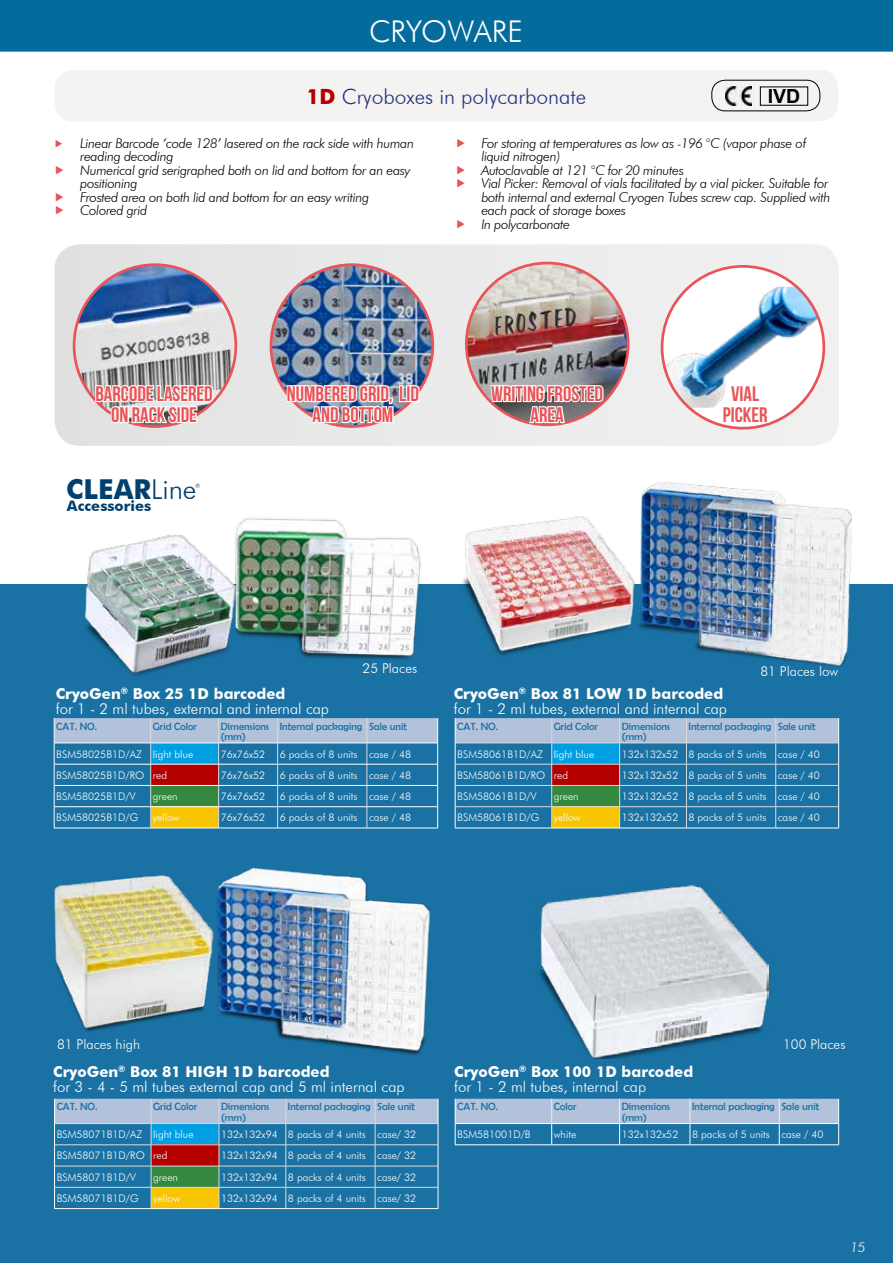
<style>
.page{position:relative;width:893px;height:1263px;background:#fff}
.page>*{position:absolute;margin:0;border:0;box-sizing:border-box;transform-origin:0 0}
.t1{font:300 30px "Futura BT";color:#fff}
.t2{font:700 27.45px "Futura BT";color:#003f6e}
.t3{font:21px/21px "Bebas Neue";color:#ea5357;text-align:center}
.t4{font:300 21px "Futura BT";color:#283583}
.t5{font:700 19.5px "Arial";color:#000}
.t6{font:300 15px/15px "Futura BT";color:#fff}
.t7{font:700 14.55px "Futura BT";color:#003f6e}
.t8{font:italic 300 13.5px/13.5px "Futura BT";letter-spacing:-.025em;color:#000}
.t9{font:300 13.5px "Futura BT";color:#fff}
.t10{font:italic 300 13.5px "Futura BT";color:#fff}
.t11{font:300 10.5px "Futura BT";color:#fff}
.t12{font:10.5px/10.5px "Berlin Sans FB";color:#1a72a4}
.t13{font:300 6.3px "Futura BT";color:#003f6e}
.s1{font-weight:700;color:#b50000}
.s2{font-weight:300}
.s3{font-weight:700}
</style>
<div class="page">
<div style="left:0;top:0;width:893px;height:52px;background:#036c9c"></div>
<div style="left:0;top:585px;width:893px;height:678px;background:#1a72a4"></div>
<div style="left:55px;top:244px;width:784px;height:202px;background:#ebebeb;border-radius:26px"></div>
<div style="left:55px;top:70px;width:783px;height:51px;background:#f4f3f2;border-radius:18px"></div>
<svg style="left:455px;top:1099px;width:384px;height:45px"></svg>
<hr style="left:455px;top:1144px;width:97px;height:1px;background:#fff">
<hr style="left:552px;top:1144px;width:68px;height:1px;background:#fff">
<hr style="left:620px;top:1144px;width:70px;height:1px;background:#fff">
<hr style="left:690px;top:1144px;width:89px;height:1px;background:#fff">
<hr style="left:779px;top:1144px;width:60px;height:1px;background:#fff">
<svg style="left:54px;top:1099px;width:385px;height:109px"></svg>
<hr style="left:54px;top:1208px;width:97px;height:1px;background:#fff">
<hr style="left:151px;top:1208px;width:68px;height:1px;background:#fff">
<hr style="left:219px;top:1208px;width:67px;height:1px;background:#fff">
<hr style="left:286px;top:1208px;width:89px;height:1px;background:#fff">
<hr style="left:375px;top:1208px;width:63px;height:1px;background:#fff">
<svg style="left:54px;top:718px;width:384px;height:110px"></svg>
<hr style="left:54px;top:828px;width:97px;height:1px;background:#fff">
<hr style="left:151px;top:828px;width:68px;height:1px;background:#fff">
<hr style="left:219px;top:828px;width:59px;height:1px;background:#fff">
<hr style="left:278px;top:828px;width:89px;height:1px;background:#fff">
<hr style="left:367px;top:828px;width:71px;height:1px;background:#fff">
<svg style="left:455px;top:718px;width:384px;height:110px"></svg>
<hr style="left:455px;top:828px;width:97px;height:1px;background:#fff">
<hr style="left:552px;top:828px;width:68px;height:1px;background:#fff">
<hr style="left:620px;top:828px;width:66px;height:1px;background:#fff">
<hr style="left:686px;top:828px;width:90px;height:1px;background:#fff">
<hr style="left:776px;top:828px;width:63px;height:1px;background:#fff">
<svg style="left:662px;top:266px;width:162px;height:162px;background:#fbe4e5"></svg>
<svg style="left:74px;top:265px;width:162px;height:168px"></svg>
<img style="left:466px;top:263px;width:162px;height:162px">
<img style="left:662px;top:287px;width:162px;height:138px">
<img style="left:271px;top:265px;width:162px;height:163px">
<img style="left:82px;top:518px;width:340px;height:158px">
<img style="left:459px;top:482px;width:392px;height:185px">
<img style="left:54px;top:868px;width:375px;height:187px">
<img style="left:539px;top:884px;width:229px;height:175px">
<img style="left:725px;top:87px;width:26px;height:18px">
<div style="left:760px;top:86px;width:48px;height:20px;border:1px solid #000"></div>
<div style="left:711px;top:80px;width:109px;height:31px;border:1px solid #000;border-radius:14px"></div>
<h1 class="t1" style="left:369px;top:13px;width:155px">CRYOWARE</h1>
<h3 class="t4" style="left:306px;top:83px;width:281px"><span class="s1">1D</span> Cryoboxes in polycarbonate</h3>
<h3 class="t5" style="left:768px;top:83px;width:34px">IVD</h3>
<p class="t8" style="left:80px;top:136px;width:335px">Linear Barcode ‘code 128’ lasered on the rack side with human reading decoding<br>Numerical grid serigraphed both on lid and bottom for an easy positioning<br>Frosted area on both lid and bottom for an easy writing Colored grid</p>
<p class="t8" style="left:481px;top:136px;width:351px">For storing at temperatures as low as -196 °C (vapor phase of liquid nitrogen)<br>Autoclavable at 121 °C for 20 minutes<br>Vial Picker: Removal of vials facilitated by a vial picker. Suitable for both internal and external Cryogen Tubes screw cap. Supplied with each pack of storage boxes<br>In polycarbonate</p>
<h3 class="t3" style="left:95px;top:383px;width:119px">BARCODE LASERED<br>ON RACK SIDE</h3>
<h3 class="t3" style="left:491px;top:383px;width:113px">WRITING FROSTED<br>AREA</h3>
<h3 class="t3" style="left:723px;top:383px;width:46px">VIAL<br>PICKER</h3>
<h3 class="t3" style="left:287px;top:383px;width:134px">NUMBERED GRID, LID<br>AND BOTTOM</h3>
<h2 class="t2" style="left:66px;top:472px;width:132px">CLEAR<span class="s2">Line</span></h2>
<p class="t13" style="left:195px;top:482px;width:7px">®</p>
<h3 class="t7" style="left:67px;top:496px;width:86px">Accessories</h3>
<p class="t9" style="left:363px;top:660px;width:56px">25 Places</p>
<p class="t9" style="left:760px;top:663px;width:79px">81 Places low</p>
<h3 class="t6" style="left:56px;top:686px;width:275px"><span class="s3">CryoGen</span><sup>®</sup> <span class="s3">Box 25 1D barcoded<br></span>for 1 - 2 ml tubes, external and internal cap</h3>
<h3 class="t6" style="left:454px;top:686px;width:275px"><span class="s3">CryoGen</span><sup>®</sup> <span class="s3">Box 81 LOW 1D barcoded </span>for 1 - 2 ml tubes, external and internal cap</h3>
<p class="t12" style="left:56px;top:721px;width:42px">CAT. NO.</p>
<p class="t12" style="left:153px;top:721px;width:46px">Grid Color</p>
<p class="t12" style="left:221px;top:721px;width:50px">Dimensions (mm)</p>
<p class="t12" style="left:280px;top:721px;width:129px">Internal packaging Sale unit</p>
<p class="t11" style="left:56px;top:747px;width:138px">BSM58025B1D/AZ light blue</p>
<p class="t11" style="left:221px;top:747px;width:46px">76x76x52</p>
<p class="t11" style="left:280px;top:747px;width:133px">6 packs of 8 units case / 48</p>
<p class="t11" style="left:56px;top:769px;width:112px">BSM58025B1D/RO red</p>
<p class="t11" style="left:221px;top:769px;width:46px">76x76x52</p>
<p class="t11" style="left:280px;top:769px;width:133px">6 packs of 8 units case / 48</p>
<p class="t11" style="left:56px;top:790px;width:81px">BSM58025B1D/V</p>
<p class="t11" style="left:153px;top:790px;width:26px">green</p>
<p class="t11" style="left:221px;top:790px;width:46px">76x76x52</p>
<p class="t11" style="left:280px;top:790px;width:133px">6 packs of 8 units case / 48</p>
<p class="t11" style="left:56px;top:811px;width:84px">BSM58025B1D/G</p>
<p class="t11" style="left:153px;top:811px;width:28px">yellow</p>
<p class="t11" style="left:221px;top:811px;width:46px">76x76x52</p>
<p class="t11" style="left:280px;top:811px;width:133px">6 packs of 8 units case / 48</p>
<p class="t12" style="left:457px;top:721px;width:42px">CAT. NO.</p>
<p class="t12" style="left:554px;top:721px;width:46px">Grid Color</p>
<p class="t12" style="left:622px;top:721px;width:50px">Dimensions (mm)</p>
<p class="t12" style="left:689px;top:721px;width:129px">Internal packaging Sale unit</p>
<p class="t11" style="left:457px;top:747px;width:138px">BSM58061B1D/AZ light blue</p>
<p class="t11" style="left:622px;top:747px;width:200px">132x132x52 8 packs of 5 units case / 40</p>
<p class="t11" style="left:457px;top:769px;width:112px">BSM58061B1D/RO red</p>
<p class="t11" style="left:622px;top:769px;width:200px">132x132x52 8 packs of 5 units case / 40</p>
<p class="t11" style="left:457px;top:790px;width:81px">BSM58061B1D/V</p>
<p class="t11" style="left:554px;top:790px;width:26px">green</p>
<p class="t11" style="left:622px;top:790px;width:200px">132x132x52 8 packs of 5 units case / 40</p>
<p class="t11" style="left:457px;top:811px;width:84px">BSM58061B1D/G</p>
<p class="t11" style="left:554px;top:811px;width:28px">yellow</p>
<p class="t11" style="left:622px;top:811px;width:200px">132x132x52 8 packs of 5 units case / 40</p>
<p class="t9" style="left:57px;top:1035px;width:84px">81 Places high</p>
<p class="t9" style="left:783px;top:1035px;width:64px">100 Places</p>
<h3 class="t6" style="left:53px;top:1064px;width:353px"><span class="s3">CryoGen</span><sup>®</sup> <span class="s3">Box 81 HIGH 1D barcoded<br></span>for 3 - 4 - 5 ml tubes external cap and 5 ml internal cap</h3>
<p class="t12" style="left:57px;top:1101px;width:42px">CAT. NO.</p>
<p class="t12" style="left:153px;top:1101px;width:46px">Grid Color</p>
<p class="t12" style="left:221px;top:1101px;width:50px">Dimensions (mm)</p>
<p class="t12" style="left:288px;top:1101px;width:129px">Internal packaging Sale unit</p>
<p class="t11" style="left:57px;top:1128px;width:138px">BSM58071B1D/AZ light blue</p>
<p class="t11" style="left:221px;top:1128px;width:197px">132x132x94 8 packs of 4 units case/ 32</p>
<p class="t11" style="left:57px;top:1149px;width:112px">BSM58071B1D/RO red</p>
<p class="t11" style="left:221px;top:1149px;width:197px">132x132x94 8 packs of 4 units case/ 32</p>
<p class="t11" style="left:57px;top:1170px;width:81px">BSM58071B1D/V</p>
<p class="t11" style="left:153px;top:1170px;width:26px">green</p>
<p class="t11" style="left:221px;top:1170px;width:197px">132x132x94 8 packs of 4 units case/ 32</p>
<p class="t11" style="left:57px;top:1192px;width:84px">BSM58071B1D/G</p>
<p class="t11" style="left:153px;top:1192px;width:28px">yellow</p>
<p class="t11" style="left:221px;top:1192px;width:197px">132x132x94 8 packs of 4 units case/ 32</p>
<h3 class="t6" style="left:454px;top:1064px;width:241px"><span class="s3">CryoGen</span><sup>®</sup> <span class="s3">Box 100 1D barcoded </span>for 1 - 2 ml tubes, internal cap</h3>
<p class="t12" style="left:457px;top:1101px;width:42px">CAT. NO.</p>
<p class="t12" style="left:554px;top:1101px;width:24px">Color</p>
<p class="t12" style="left:622px;top:1101px;width:50px">Dimensions (mm)</p>
<p class="t12" style="left:692px;top:1101px;width:129px">Internal packaging Sale unit</p>
<p class="t11" style="left:457px;top:1128px;width:75px">BSM581001D/B</p>
<p class="t11" style="left:554px;top:1128px;width:24px">white</p>
<p class="t11" style="left:622px;top:1128px;width:58px">132x132x52</p>
<p class="t11" style="left:692px;top:1128px;width:133px">8 packs of 5 units case / 40</p>
<p class="t10" style="left:850px;top:1239px;width:16px">15</p>
</div>
